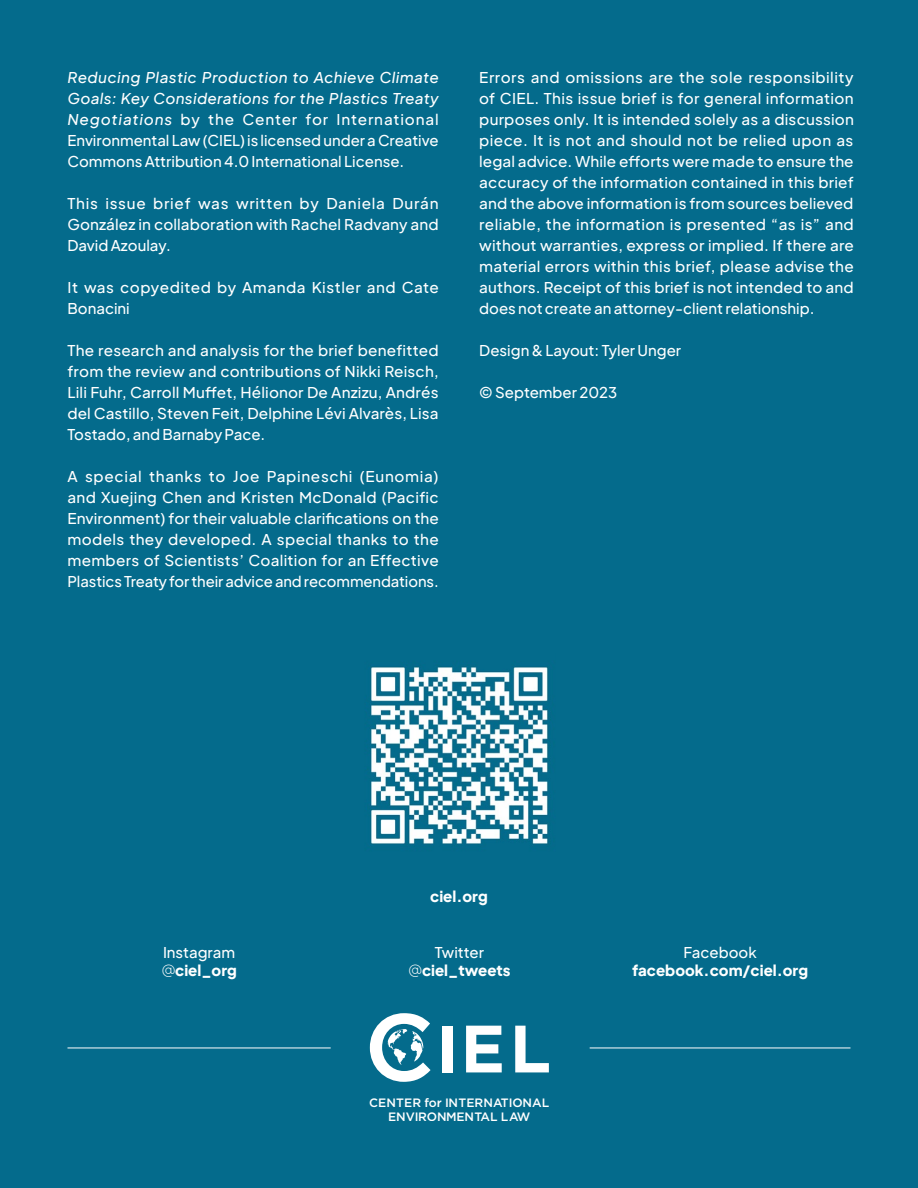
<style>
.page{position:relative;width:918px;height:1188px;background:#046b8c}
.page>*{position:absolute;margin:0;border:0;box-sizing:border-box;transform-origin:0 0}
.t1{font:500 15px/21px "Plus Jakarta Sans";color:#fff;text-align:justify}
.t2{font:800 15px/18px "Plus Jakarta Sans";color:#fff;text-align:center}
.t3{font:500 15px/21px "Plus Jakarta Sans";letter-spacing:.035em;color:#fff}
.t4{font:500 12.15px/14.2px "Gotham";color:#fff;text-align:center}
.s1{font-style:italic}
.s2{font-weight:200}
.s3{font-weight:800}
.s4{font-weight:500}
</style>
<div class="page">
<div style="left:442px;top:1026px;width:11px;height:46px;background:#fff"></div>
<svg style="left:466px;top:1026px;width:36px;height:46px"></svg>
<svg style="left:515px;top:1026px;width:34px;height:46px"></svg>
<svg style="left:370px;top:1013px;width:61px;height:69px"></svg>
<hr style="left:68px;top:1048px;width:263px;height:1px;background:#fff">
<hr style="left:590px;top:1048px;width:261px;height:1px;background:#fff">
<img style="left:370px;top:666px;width:178px;height:178px">
<p class="t1" style="left:68px;top:65px;width:373px"><span class="s1">Reducing Plastic Production to Achieve Climate Goals: Key Considerations for the Plastics Treaty Negotiations</span> by the Center for International Environmental Law (CIEL) is licensed under a Creative Commons Attribution 4.0 International License.</p>
<p class="t1" style="left:68px;top:191px;width:373px">This issue brief was written by Daniela Durán González in collaboration with Rachel Radvany and David Azoulay.</p>
<p class="t3" style="left:68px;top:275px;width:373px">It was copyedited by Amanda Kistler and Cate<br>Bonacini</p>
<p class="t1" style="left:68px;top:338px;width:373px">The research and analysis for the brief benefitted from the review and contributions of Nikki Reisch, Lili Fuhr, Carroll Muffet, Hélionor De Anzizu, Andrés del Castillo, Steven Feit, Delphine Lévi Alvarès, Lisa Tostado, and Barnaby Pace.</p>
<p class="t1" style="left:68px;top:464px;width:373px">A special thanks to Joe Papineschi (Eunomia) and Xuejing Chen and Kristen McDonald (Pacific Environment) for their valuable clarifications on the models they developed. A special thanks to the members of Scientists’ Coalition for an Effective Plastics Treaty for their advice and recommendations.</p>
<p class="t1" style="left:479px;top:65px;width:376px">Errors and omissions are the sole responsibility of CIEL. This issue brief is for general information purposes only. It is intended solely as a discussion piece. It is not and should not be relied upon as legal advice. While efforts were made to ensure the accuracy of the information contained in this brief and the above information is from sources believed reliable, the information is presented “as is” and without warranties, express or implied. If there are material errors within this brief, please advise the authors. Receipt of this brief is not intended to and does not create an attorney-client relationship.</p>
<p class="t1" style="left:479px;top:338px;width:203px">Design &amp; Layout: Tyler Unger</p>
<p class="t1" style="left:479px;top:380px;width:140px">© September 2023</p>
<p class="t1" style="left:161px;top:942px;width:77px;line-height:18px">Instagram <span class="s2">@</span><span class="s3">ciel_org</span></p>
<p class="t2" style="left:430px;top:886px;width:59px">ciel.org</p>
<p class="t2" style="left:408px;top:942px;width:104px"><span class="s4">Twitter </span><span class="s2">@</span>ciel_tweets</p>
<p class="t4" style="left:369px;top:1095px;width:182px">CENTER for INTERNATIONAL<br>ENVIRONMENTAL LAW</p>
<p class="t1" style="left:683px;top:940px;width:75px">Facebook</p>
<p class="t2" style="left:632px;top:960px;width:178px">facebook.com/ciel.org</p>
</div>
